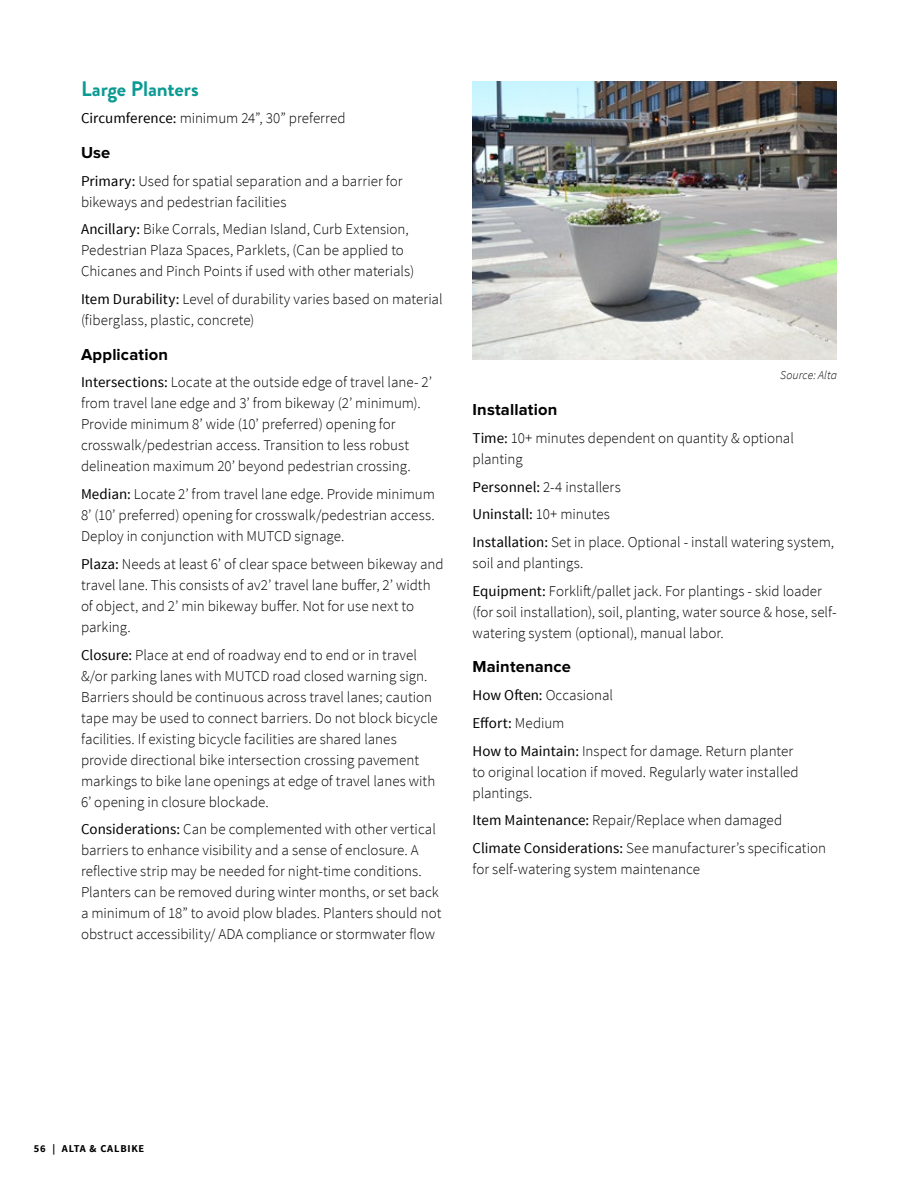
<style>
.page{position:relative;width:918px;height:1188px;background:#fff}
.page>*{position:absolute;margin:0;border:0;box-sizing:border-box;transform-origin:0 0}
.App_-_H2{font:700 21px "Brandon Grotesque";letter-spacing:-.005em;color:#0d9a93}
.App_-_H3{font:700 16.5px "Proxima Nova";letter-spacing:.01em;color:#000}
.App_-_Body__Nested{font:300 15px/21px "Source Sans Pro";color:#000}
.App_-_Body__Nested-2{font:15px "Source Sans Pro";color:#000}
.Main_-_Citations{font:italic 300 12px "Source Sans Pro";letter-spacing:.005em;color:#000}
.t1{font:700 10.5px "Source Sans Pro";letter-spacing:.075em;color:#000}
.s1{font-weight:400}
.s2{font-weight:300}
</style>
<div class="page">
<img style="left:472px;top:81px;width:365px;height:279px">
<p class="App_-_H2" style="left:81px;top:74px;width:119px">Large Planters</p>
<p class="App_-_Body__Nested" style="left:81px;top:108px;width:266px"><span class="s1">Circumference:</span> minimum 24”, 30” preferred</p>
<p class="App_-_H3" style="left:81px;top:143px;width:31px">Use</p>
<p class="App_-_Body__Nested" style="left:81px;top:170px;width:323px"><span class="s1">Primary:</span> Used for spatial separation and a barrier for bikeways and pedestrian facilities</p>
<p class="App_-_Body__Nested" style="left:81px;top:219px;width:335px"><span class="s1">Ancillary:</span> Bike Corrals, Median Island, Curb Extension,<br>Pedestrian Plaza Spaces, Parklets, (Can be applied to<br>Chicanes and Pinch Points if used with other materials)</p>
<p class="App_-_Body__Nested" style="left:81px;top:289px;width:363px"><span class="s1">Item Durability:</span> Level of durability varies based on material (fiberglass, plastic, concrete)</p>
<p class="App_-_H3" style="left:81px;top:345px;width:88px">Application</p>
<p class="App_-_Body__Nested" style="left:81px;top:372px;width:353px"><span class="s1">Intersections:</span> Locate at the outside edge of travel lane- 2’ from travel lane edge and 3’ from bikeway (2’ minimum).<br>Provide minimum 8’ wide (10’ preferred) opening for crosswalk/pedestrian access. Transition to less robust delineation maximum 20’ beyond pedestrian crossing.</p>
<p class="App_-_Body__Nested" style="left:81px;top:484px;width:355px;text-align:justify"><span class="s1">Median:</span> Locate 2’ from travel lane edge. Provide minimum 8’ (10’ preferred) opening for crosswalk/pedestrian access.<br>Deploy in conjunction with MUTCD signage.</p>
<p class="App_-_Body__Nested" style="left:81px;top:554px;width:364px"><span class="s1">Plaza:</span> Needs at least 6’ of clear space between bikeway and travel lane. This consists of av2’ travel lane buffer, 2’ width of object, and 2’ min bikeway buffer. Not for use next to parking.</p>
<p class="App_-_Body__Nested" style="left:81px;top:644px;width:358px"><span class="s1">Closure:</span> Place at end of roadway end to end or in travel &amp;/or parking lanes with MUTCD road closed warning sign.<br>Barriers should be continuous across travel lanes; caution tape may be used to connect barriers. Do not block bicycle facilities. If existing bicycle facilities are shared lanes provide directional bike intersection crossing pavement markings to bike lane openings at edge of travel lanes with 6’ opening in closure blockade.</p>
<p class="App_-_Body__Nested" style="left:81px;top:819px;width:362px"><span class="s1">Considerations:</span> Can be complemented with other vertical barriers to enhance visibility and a sense of enclosure. A reflective strip may be needed for night-time conditions.<br>Planters can be removed during winter months, or set back a minimum of 18” to avoid plow blades. Planters should not obstruct accessibility/ ADA compliance or stormwater flow</p>
<p class="Main_-_Citations" style="left:780px;top:368px;width:58px">Source: Alta</p>
<p class="App_-_H3" style="left:472px;top:400px;width:86px">Installation</p>
<p class="App_-_Body__Nested" style="left:472px;top:428px;width:323px"><span class="s1">Time:</span> 10+ minutes dependent on quantity &amp; optional planting</p>
<p class="App_-_Body__Nested" style="left:472px;top:476px;width:150px"><span class="s1">Personnel:</span> 2-4 installers</p>
<p class="App_-_Body__Nested-2" style="left:472px;top:505px;width:139px">Uninstall: <span class="s2">10+ minutes</span></p>
<p class="App_-_Body__Nested" style="left:472px;top:532px;width:363px"><span class="s1">Installation:</span> Set in place. Optional - install watering system, soil and plantings.</p>
<p class="App_-_Body__Nested" style="left:472px;top:581px;width:365px"><span class="s1">Equipment:</span> Forklift/pallet jack. For plantings - skid loader (for soil installation), soil, planting, water source &amp; hose, self&shy;watering system (optional), manual labor.</p>
<p class="App_-_H3" style="left:472px;top:658px;width:100px">Maintenance</p>
<p class="App_-_Body__Nested" style="left:472px;top:685px;width:142px"><span class="s1">How Often:</span> Occasional</p>
<p class="App_-_Body__Nested-2" style="left:472px;top:714px;width:93px">Effort: <span class="s2">Medium</span></p>
<p class="App_-_Body__Nested" style="left:472px;top:740px;width:328px"><span class="s1">How to Maintain:</span> Inspect for damage. Return planter to original location if moved. Regularly water installed plantings.</p>
<p class="App_-_Body__Nested" style="left:472px;top:810px;width:311px"><span class="s1">Item Maintenance:</span> Repair/Replace when damaged</p>
<p class="App_-_Body__Nested" style="left:472px;top:838px;width:355px"><span class="s1">Climate Considerations:</span> See manufacturer’s specification for self-watering system maintenance</p>
<p class="t1" style="left:34px;top:1142px;width:112px">56 | ALTA &amp; CALBIKE</p>
</div>
